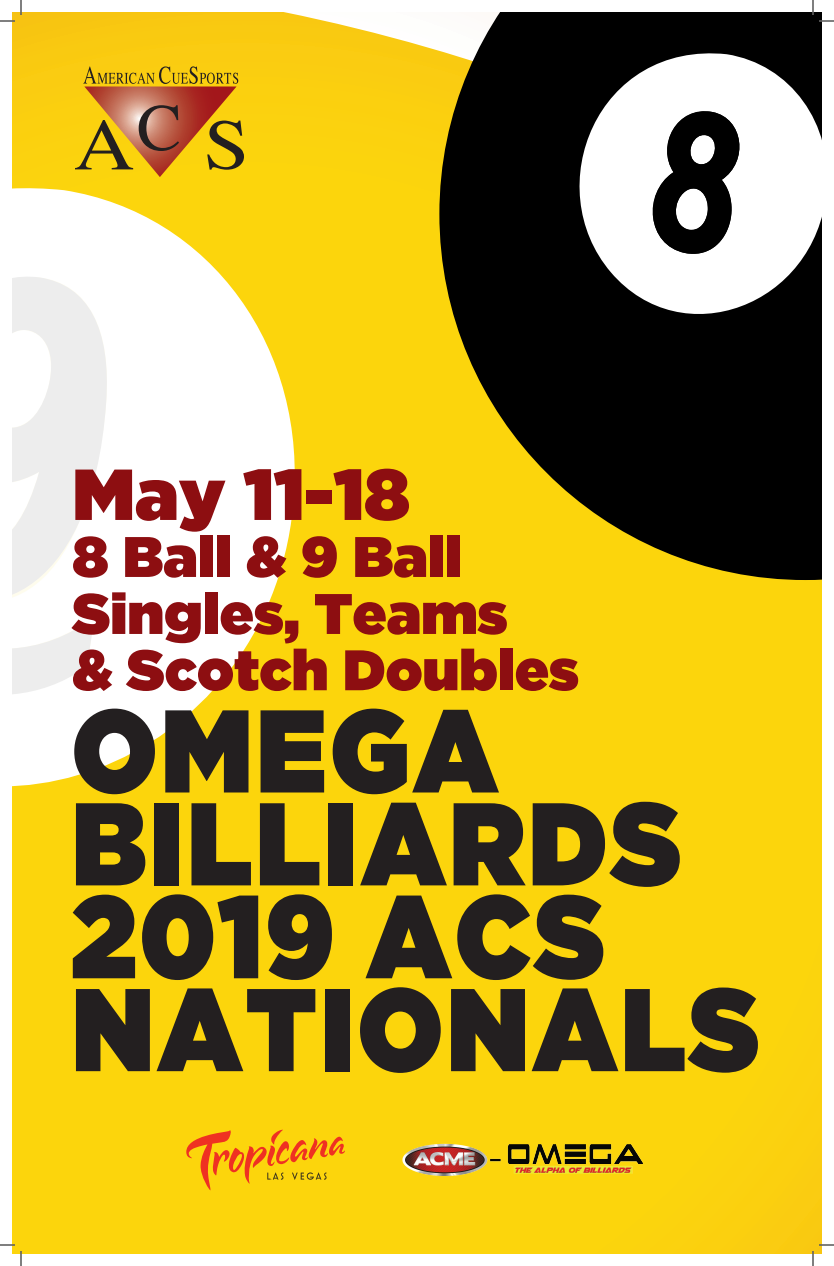
<style>
.page{position:relative;width:834px;height:1266px;background:#fff}
.page>*{position:absolute;margin:0;border:0;box-sizing:border-box;transform-origin:0 0}
.t1{font:117.3px "Gotham Ultra";letter-spacing:.035em;color:#231f20;scale:.9 1}
.t2{font:72px "Gotham Ultra";color:#8d0e11}
.t3{font:57px "Gotham Ultra";color:#8d0e11}
</style>
<div class="page">
<div style="left:12px;top:12px;width:810px;height:1242px;background:#fcd50c"></div>
<svg style="left:12px;top:159px;width:297px;height:723px"></svg>
<svg style="left:12px;top:720px;width:99px;height:11px"></svg>
<div style="left:12px;top:253px;width:109px;height:467px;background:linear-gradient(to right,#f2f2f2,#fbfbfb)"></div>
<svg style="left:439px;top:12px;width:383px;height:568px;background:#423806"></svg>
<svg style="left:539px;top:41px;width:283px;height:315px;fill:#000"></svg>
<svg style="left:641px;top:107px;width:108px;height:155px"></svg>
<svg style="left:75px;top:66px;width:169px;height:111px;background:#c99225"></svg>
<svg style="left:186px;top:1130px;width:159px;height:60px;background:#f6af10"></svg>
<img style="left:400px;top:1142px;width:248px;height:36px">
<svg style="left:0;top:0;width:22px;height:22px"></svg>
<svg style="left:0;top:1244px;width:22px;height:22px"></svg>
<svg style="left:812px;top:0;width:22px;height:22px"></svg>
<svg style="left:812px;top:1244px;width:22px;height:22px"></svg>
<p class="t2" style="left:72px;top:453px;width:339px">May 11-18</p>
<p class="t3" style="left:72px;top:524px;width:391px">8 Ball &amp; 9 Ball</p>
<p class="t3" style="left:72px;top:581px;width:437px">Singles, Teams</p>
<p class="t3" style="left:72px;top:637px;width:508px">&amp; Scotch Doubles</p>
<p class="t1" style="left:72px;top:683px;width:475px">OMEGA</p>
<p class="t1" style="left:72px;top:776px;width:679px">BILLIARDS</p>
<p class="t1" style="left:71px;top:869px;width:595px">2019 ACS</p>
<p class="t1" style="left:72px;top:962px;width:766px">NATIONALS</p>
</div>
